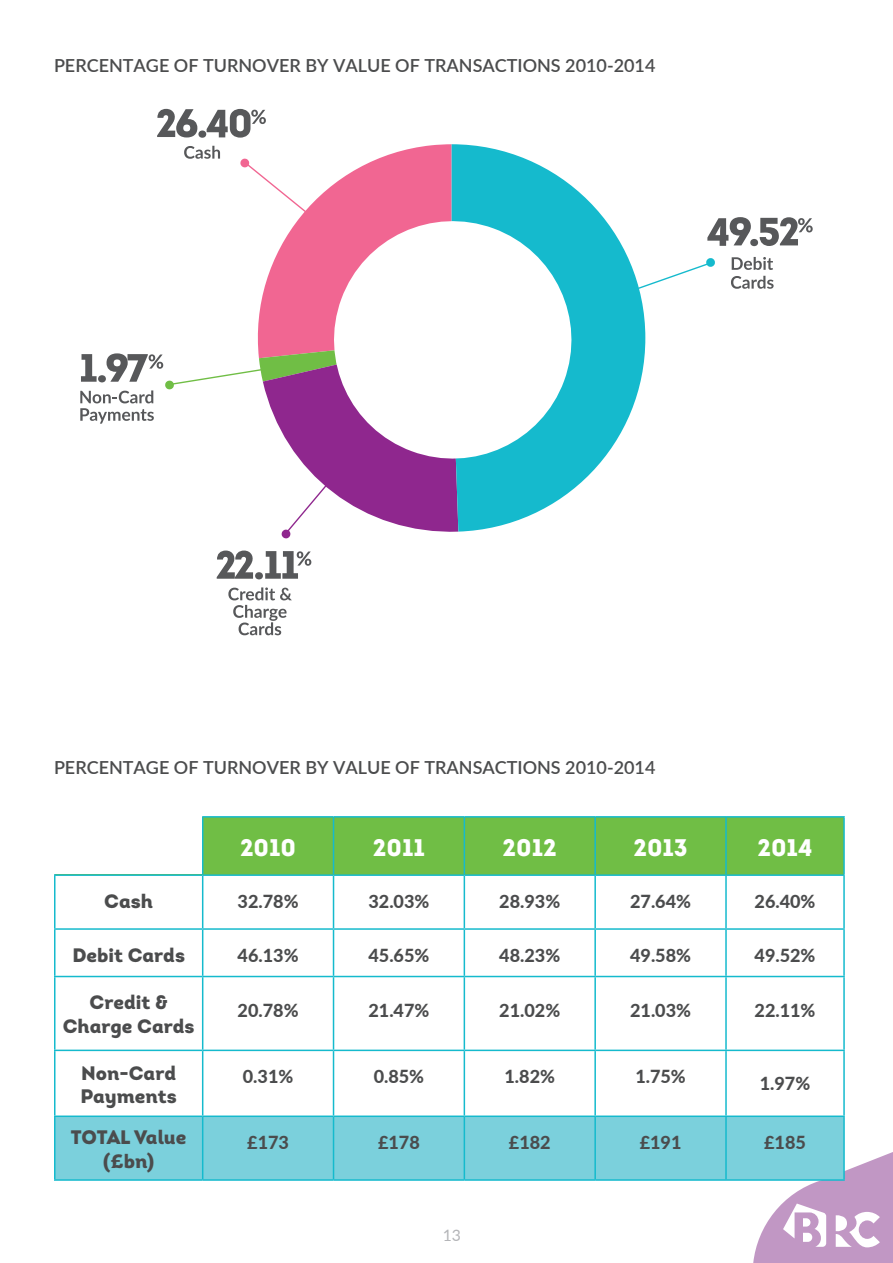
<style>
.page{position:relative;width:893px;height:1263px;background:#fff}
.page>*{position:absolute;margin:0;border:0;box-sizing:border-box;transform-origin:0 0}
.t1{font:24px "Intro Black Alt";color:#fff}
.t2{font:19.5px/23.4px "Intro Black Alt";color:#4b4c4d;text-align:center}
.t3{font:800 18px "Lato";color:#4b4c4d}
.t4{font:600 18px "Lato";color:#4b4c4d}
.t5{font:15.75px "Lato";color:#b4b5b8}
</style>
<div class="page">
<svg style="left:753px;top:1152px;width:140px;height:111px"></svg>
<svg style="left:458px;top:144px;width:187px;height:388px;fill:#15bacd"></svg>
<svg style="left:587px;top:257px;width:128px;height:59px"></svg>
<svg style="left:707px;top:217px;width:44px;height:29px"></svg>
<div style="left:750px;top:239px;width:8px;height:7px;background:#57585a;border-radius:50%"></div>
<svg style="left:760px;top:217px;width:53px;height:29px"></svg>
<svg style="left:732px;top:257px;width:41px;height:13px"></svg>
<svg style="left:731px;top:276px;width:43px;height:13px"></svg>
<svg style="left:157px;top:109px;width:40px;height:28px"></svg>
<div style="left:198px;top:131px;width:8px;height:7px;background:#57585a;border-radius:50%"></div>
<svg style="left:207px;top:109px;width:59px;height:29px"></svg>
<svg style="left:217px;top:550px;width:37px;height:29px"></svg>
<div style="left:255px;top:572px;width:8px;height:7px;background:#57585a;border-radius:50%"></div>
<svg style="left:265px;top:551px;width:46px;height:28px"></svg>
<svg style="left:228px;top:587px;width:64px;height:48px"></svg>
<svg style="left:458px;top:206px;width:129px;height:268px"></svg>
<svg style="left:80px;top:144px;width:378px;height:395px"></svg>
<div style="left:203px;top:818px;width:640px;height:56px;background:#70be45"></div>
<div style="left:56px;top:1117px;width:787px;height:62px;background:#7bd0dc"></div>
<hr style="left:54px;top:816px;width:149px;height:2px;background:#15bacd">
<hr style="left:203px;top:816px;width:130px;height:2px;background:#15bacd">
<hr style="left:202px;top:818px;width:1px;height:56px;background:#15bacd">
<hr style="left:333px;top:816px;width:131px;height:2px;background:#15bacd">
<hr style="left:333px;top:818px;width:1px;height:56px;background:#15bacd">
<hr style="left:464px;top:816px;width:131px;height:2px;background:#15bacd">
<hr style="left:464px;top:818px;width:1px;height:56px;background:#15bacd">
<hr style="left:595px;top:816px;width:131px;height:2px;background:#15bacd">
<hr style="left:594px;top:818px;width:2px;height:56px;background:#15bacd">
<hr style="left:726px;top:816px;width:119px;height:2px;background:#15bacd">
<hr style="left:725px;top:818px;width:2px;height:56px;background:#15bacd">
<hr style="left:843px;top:818px;width:2px;height:56px;background:#15bacd">
<hr style="left:726px;top:874px;width:119px;height:2px;background:#15bacd">
<hr style="left:843px;top:876px;width:2px;height:52px;background:#15bacd">
<hr style="left:54px;top:930px;width:2px;height:46px;background:#15bacd">
<hr style="left:843px;top:977px;width:2px;height:72px;background:#15bacd">
<hr style="left:464px;top:1049px;width:131px;height:2px;background:#15bacd">
<hr style="left:726px;top:1049px;width:119px;height:2px;background:#15bacd">
<hr style="left:843px;top:1051px;width:2px;height:64px;background:#15bacd">
<hr style="left:464px;top:1115px;width:131px;height:2px;background:#15bacd">
<hr style="left:726px;top:1115px;width:119px;height:2px;background:#15bacd">
<hr style="left:843px;top:1117px;width:2px;height:62px;background:#15bacd">
<hr style="left:464px;top:1179px;width:131px;height:2px;background:#15bacd">
<hr style="left:726px;top:1179px;width:119px;height:2px;background:#15bacd">
<hr style="left:54px;top:874px;width:149px;height:2px;background:#15bacd">
<hr style="left:54px;top:876px;width:2px;height:52px;background:#15bacd">
<hr style="left:54px;top:928px;width:149px;height:2px;background:#15bacd">
<hr style="left:203px;top:874px;width:130px;height:2px;background:#15bacd">
<hr style="left:202px;top:876px;width:1px;height:52px;background:#15bacd">
<hr style="left:333px;top:874px;width:131px;height:2px;background:#15bacd">
<hr style="left:333px;top:876px;width:1px;height:52px;background:#15bacd">
<hr style="left:203px;top:928px;width:130px;height:2px;background:#15bacd">
<hr style="left:202px;top:930px;width:1px;height:46px;background:#15bacd">
<hr style="left:54px;top:976px;width:149px;height:1px;background:#15bacd">
<hr style="left:54px;top:977px;width:2px;height:72px;background:#15bacd">
<hr style="left:203px;top:976px;width:130px;height:1px;background:#15bacd">
<hr style="left:202px;top:977px;width:1px;height:72px;background:#15bacd">
<hr style="left:54px;top:1049px;width:149px;height:2px;background:#15bacd">
<hr style="left:54px;top:1051px;width:2px;height:64px;background:#15bacd">
<hr style="left:54px;top:1115px;width:149px;height:2px;background:#15bacd">
<hr style="left:54px;top:1117px;width:2px;height:62px;background:#15bacd">
<hr style="left:54px;top:1179px;width:149px;height:2px;background:#15bacd">
<hr style="left:203px;top:1049px;width:130px;height:2px;background:#15bacd">
<hr style="left:202px;top:1051px;width:1px;height:64px;background:#15bacd">
<hr style="left:203px;top:1115px;width:130px;height:2px;background:#15bacd">
<hr style="left:202px;top:1117px;width:1px;height:62px;background:#15bacd">
<hr style="left:203px;top:1179px;width:130px;height:2px;background:#15bacd">
<hr style="left:333px;top:928px;width:131px;height:2px;background:#15bacd">
<hr style="left:333px;top:930px;width:1px;height:46px;background:#15bacd">
<hr style="left:333px;top:976px;width:131px;height:1px;background:#15bacd">
<hr style="left:333px;top:977px;width:1px;height:72px;background:#15bacd">
<hr style="left:464px;top:977px;width:1px;height:72px;background:#15bacd">
<hr style="left:333px;top:1049px;width:131px;height:2px;background:#15bacd">
<hr style="left:333px;top:1051px;width:1px;height:64px;background:#15bacd">
<hr style="left:464px;top:1051px;width:1px;height:64px;background:#15bacd">
<hr style="left:333px;top:1115px;width:131px;height:2px;background:#15bacd">
<hr style="left:333px;top:1117px;width:1px;height:62px;background:#15bacd">
<hr style="left:464px;top:1117px;width:1px;height:62px;background:#15bacd">
<hr style="left:333px;top:1179px;width:131px;height:2px;background:#15bacd">
<hr style="left:464px;top:874px;width:131px;height:2px;background:#15bacd">
<hr style="left:464px;top:876px;width:1px;height:52px;background:#15bacd">
<hr style="left:595px;top:874px;width:131px;height:2px;background:#15bacd">
<hr style="left:594px;top:876px;width:2px;height:52px;background:#15bacd">
<hr style="left:725px;top:876px;width:2px;height:52px;background:#15bacd">
<hr style="left:595px;top:928px;width:131px;height:2px;background:#15bacd">
<hr style="left:726px;top:928px;width:119px;height:2px;background:#15bacd">
<hr style="left:725px;top:930px;width:2px;height:46px;background:#15bacd">
<hr style="left:843px;top:930px;width:2px;height:46px;background:#15bacd">
<hr style="left:726px;top:976px;width:119px;height:1px;background:#15bacd">
<hr style="left:464px;top:928px;width:131px;height:2px;background:#15bacd">
<hr style="left:464px;top:930px;width:1px;height:46px;background:#15bacd">
<hr style="left:594px;top:930px;width:2px;height:46px;background:#15bacd">
<hr style="left:464px;top:976px;width:131px;height:1px;background:#15bacd">
<hr style="left:595px;top:976px;width:131px;height:1px;background:#15bacd">
<hr style="left:594px;top:977px;width:2px;height:72px;background:#15bacd">
<hr style="left:725px;top:977px;width:2px;height:72px;background:#15bacd">
<hr style="left:595px;top:1049px;width:131px;height:2px;background:#15bacd">
<hr style="left:594px;top:1051px;width:2px;height:64px;background:#15bacd">
<hr style="left:725px;top:1051px;width:2px;height:64px;background:#15bacd">
<hr style="left:595px;top:1115px;width:131px;height:2px;background:#15bacd">
<hr style="left:594px;top:1117px;width:2px;height:62px;background:#15bacd">
<hr style="left:725px;top:1117px;width:2px;height:62px;background:#15bacd">
<hr style="left:595px;top:1179px;width:131px;height:2px;background:#15bacd">
<div style="left:0;top:794px;width:202px;height:80px;background:#fff"></div>
<p class="t4" style="left:54px;top:52px;width:603px">PERCENTAGE OF TURNOVER BY VALUE OF TRANSACTIONS 2010-2014</p>
<p class="t4" style="left:54px;top:754px;width:603px">PERCENTAGE OF TURNOVER BY VALUE OF TRANSACTIONS 2010-2014</p>
<h1 class="t1" style="left:240px;top:832px;width:58px">2010</h1>
<h1 class="t1" style="left:373px;top:832px;width:54px">2011</h1>
<h1 class="t1" style="left:503px;top:832px;width:56px">2012</h1>
<h1 class="t1" style="left:633px;top:832px;width:56px">2013</h1>
<h1 class="t1" style="left:757px;top:832px;width:57px">2014</h1>
<p class="t2" style="left:104px;top:889px;width:50px">Cash</p>
<p class="t3" style="left:238px;top:888px;width:62px">32.78%</p>
<p class="t3" style="left:368px;top:888px;width:62px">32.03%</p>
<p class="t3" style="left:499px;top:888px;width:62px">28.93%</p>
<p class="t3" style="left:630px;top:888px;width:62px">27.64%</p>
<p class="t3" style="left:755px;top:888px;width:62px">26.40%</p>
<p class="t2" style="left:72px;top:943px;width:114px">Debit Cards</p>
<p class="t3" style="left:238px;top:941px;width:62px">46.13%</p>
<p class="t3" style="left:368px;top:941px;width:62px">45.65%</p>
<p class="t3" style="left:499px;top:941px;width:62px">48.23%</p>
<p class="t3" style="left:630px;top:941px;width:62px">49.58%</p>
<p class="t3" style="left:755px;top:941px;width:62px">49.52%</p>
<p class="t2" style="left:63px;top:990px;width:133px">Credit &amp;<br>Charge Cards</p>
<p class="t3" style="left:238px;top:996px;width:62px">20.78%</p>
<p class="t3" style="left:368px;top:996px;width:62px">21.47%</p>
<p class="t3" style="left:499px;top:996px;width:62px">21.02%</p>
<p class="t3" style="left:630px;top:996px;width:62px">21.03%</p>
<p class="t3" style="left:755px;top:996px;width:62px">22.11%</p>
<p class="t2" style="left:81px;top:1061px;width:98px;text-align:left">Non-Card<br>Payments</p>
<p class="t3" style="left:243px;top:1063px;width:52px">0.31%</p>
<p class="t3" style="left:374px;top:1063px;width:52px">0.85%</p>
<p class="t3" style="left:504px;top:1063px;width:52px">1.82%</p>
<p class="t3" style="left:635px;top:1063px;width:52px">1.75%</p>
<p class="t3" style="left:760px;top:1070px;width:52px">1.97%</p>
<p class="t2" style="left:71px;top:1125px;width:117px">TOTAL Value (£bn)</p>
<p class="t3" style="left:247px;top:1129px;width:43px">£173</p>
<p class="t3" style="left:378px;top:1129px;width:43px">£178</p>
<p class="t3" style="left:509px;top:1129px;width:43px">£182</p>
<p class="t3" style="left:640px;top:1129px;width:43px">£191</p>
<p class="t3" style="left:764px;top:1129px;width:43px">£185</p>
<p class="t5" style="left:443px;top:1224px;width:20px">13</p>
</div>
